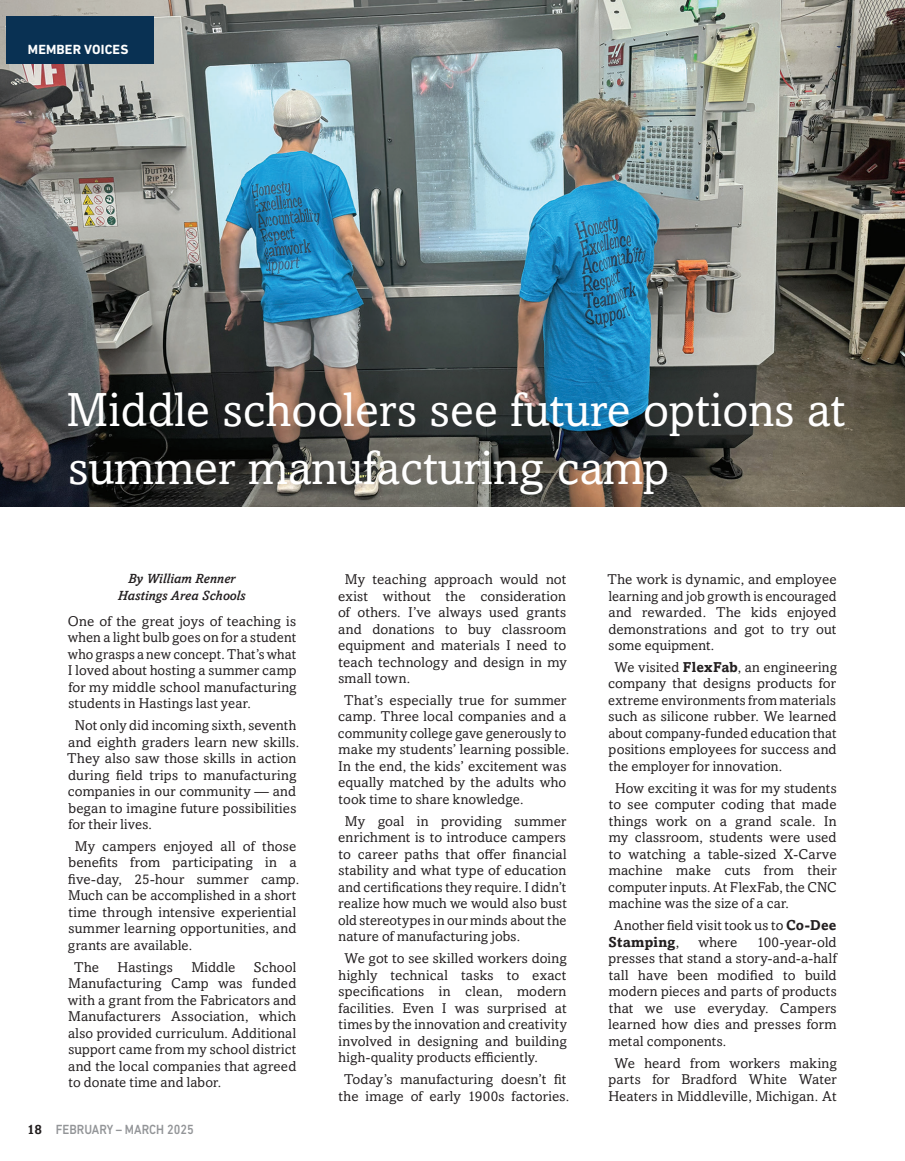
<style>
.page{position:relative;width:905px;height:1161px;background:#fff}
.page>*{position:absolute;margin:0;border:0;box-sizing:border-box;transform-origin:0 0}
.P-style_TITLE{font:48px/57.6px "Amasis MT Pro";color:#fff}
.P-style_INDENT{font:14.25px/16.5px "Amasis MT Pro";letter-spacing:.01em;color:#231f20;text-align:justify}
.P-style_INTRO{font:14.25px/16.5px "Amasis MT Pro";letter-spacing:.01em;color:#231f20;text-align:justify}
.P-style_AUTHOR{font:italic 500 13.5px/16.2px "Amasis MT Pro";color:#231f20;text-align:center}
.t1{font:500 13.5px "DIN Next LT Pro";color:#939598;scale:.9 1}
.P-style_SECTION{font:700 13.5px "DIN Next LT Pro";letter-spacing:.01em;color:#fff}
.s1{font-family:"Amasis MT Pro";font-weight:700;color:#231f20}
.s2{font-weight:700}
</style>
<div class="page">
<img style="left:0;top:0;width:904px;height:506px">
<div style="left:7px;top:17px;width:147px;height:47px;background:#093153"></div>
<p class="P-style_SECTION" style="left:28px;top:42px;width:102px">MEMBER VOICES</p>
<p class="P-style_TITLE" style="left:66px;top:382px;width:780px">Middle schoolers see future options at summer manufacturing camp</p>
<p class="P-style_AUTHOR" style="left:118px;top:571px;width:129px">By William Renner<br>Hastings Area Schools</p>
<p class="P-style_INTRO" style="left:68px;top:613px;width:230px">One of the great joys of teaching is when a light bulb goes on for a student who grasps a new concept. That’s what I loved about hosting a summer camp for my middle school manufacturing students in Hastings last year.</p>
<p class="P-style_INDENT" style="left:67px;top:717px;width:233px;text-align:left;text-indent:8px">Not only did incoming sixth, seventh and eighth graders learn new skills.<br>They also saw those skills in action during field trips to manufacturing companies in our community — and began to imagine future possibilities for their lives.</p>
<p class="P-style_INDENT" style="left:68px;top:838px;width:233px;text-align:left;text-indent:7px">My campers enjoyed all of those benefits from participating in a five‑day, 25‑hour summer camp.<br>Much can be accomplished in a short time through intensive experiential summer learning opportunities, and grants are available.</p>
<p class="P-style_INDENT" style="left:74px;top:959px;width:26px">The</p>
<p class="P-style_INDENT" style="left:117px;top:959px;width:57px">Hastings</p>
<p class="P-style_INDENT" style="left:191px;top:959px;width:46px">Middle</p>
<p class="P-style_INDENT" style="left:68px;top:959px;width:230px;text-indent:186px">School Manufacturing Camp was funded with a grant from the Fabricators and Manufacturers Association, which also provided curriculum. Additional support came from my school district and the local companies that agreed to donate time and labor.</p>
<p class="t1" style="left:27px;top:1122px;width:187px"><span class="s1">18</span> FEBRUARY – MARCH 2025</p>
<p class="P-style_INDENT" style="left:338px;top:571px;width:230px;text-indent:7px">My teaching approach would not exist without the consideration of others. I’ve always used grants and donations to buy classroom equipment and materials I need to teach technology and design in my small town.</p>
<p class="P-style_INDENT" style="left:338px;top:692px;width:233px;text-align:left;text-indent:6px">That’s especially true for summer camp. Three local companies and a community college gave generously to make my students’ learning possible.<br>In the end, the kids’ excitement was equally matched by the adults who took time to share knowledge.</p>
<p class="P-style_INDENT" style="left:338px;top:813px;width:230px;text-indent:7px">My goal in providing summer enrichment is to introduce campers to career paths that offer financial stability and what type of education and certifications they require. I didn’t realize how much we would also bust old stereotypes in our minds about the nature of manufacturing jobs.</p>
<p class="P-style_INDENT" style="left:338px;top:950px;width:230px;text-indent:6px">We got to see skilled workers doing highly technical tasks to exact specifications in clean, modern facilities. Even I was surprised at times by the innovation and creativity involved in designing and building high‑quality products efficiently.</p>
<p class="P-style_INDENT" style="left:338px;top:1071px;width:232px;text-align:center">Today’s manufacturing doesn’t fit the image of early 1900s factories.</p>
<p class="P-style_INDENT" style="left:607px;top:571px;width:231px">The work is dynamic, and employee learning and job growth is encouraged and rewarded. The kids enjoyed demonstrations and got to try out some equipment.</p>
<p class="P-style_INDENT" style="left:608px;top:659px;width:230px;text-indent:6px">We visited <span class="s2">FlexFab</span>, an engineering company that designs products for extreme environments from materials such as silicone rubber. We learned about company‑funded education that positions employees for success and the employer for innovation.</p>
<p class="P-style_INDENT" style="left:608px;top:780px;width:230px;text-indent:7px">How exciting it was for my students to see computer coding that made things work on a grand scale. In my classroom, students were used to watching a table‑sized X‑Carve machine make cuts from their computer inputs. At FlexFab, the CNC machine was the size of a car.</p>
<p class="P-style_INDENT" style="left:608px;top:917px;width:229px;text-indent:5px">Another field visit took us to <span class="s2">Co‑Dee<br>Stamping</span>,</p>
<p class="P-style_INDENT" style="left:608px;top:934px;width:230px;text-indent:148px">100‑year‑old presses that stand a story‑and‑a‑half tall have been modified to build modern pieces and parts of products that we use everyday. Campers learned how dies and presses form metal components.</p>
<p class="P-style_INDENT" style="left:608px;top:1055px;width:230px;text-align:center">We heard from workers making parts for Bradford White Water<br>Heaters in Middleville, Michigan. At</p>
<p class="P-style_INDENT" style="left:698px;top:934px;width:40px">where</p>
</div>
